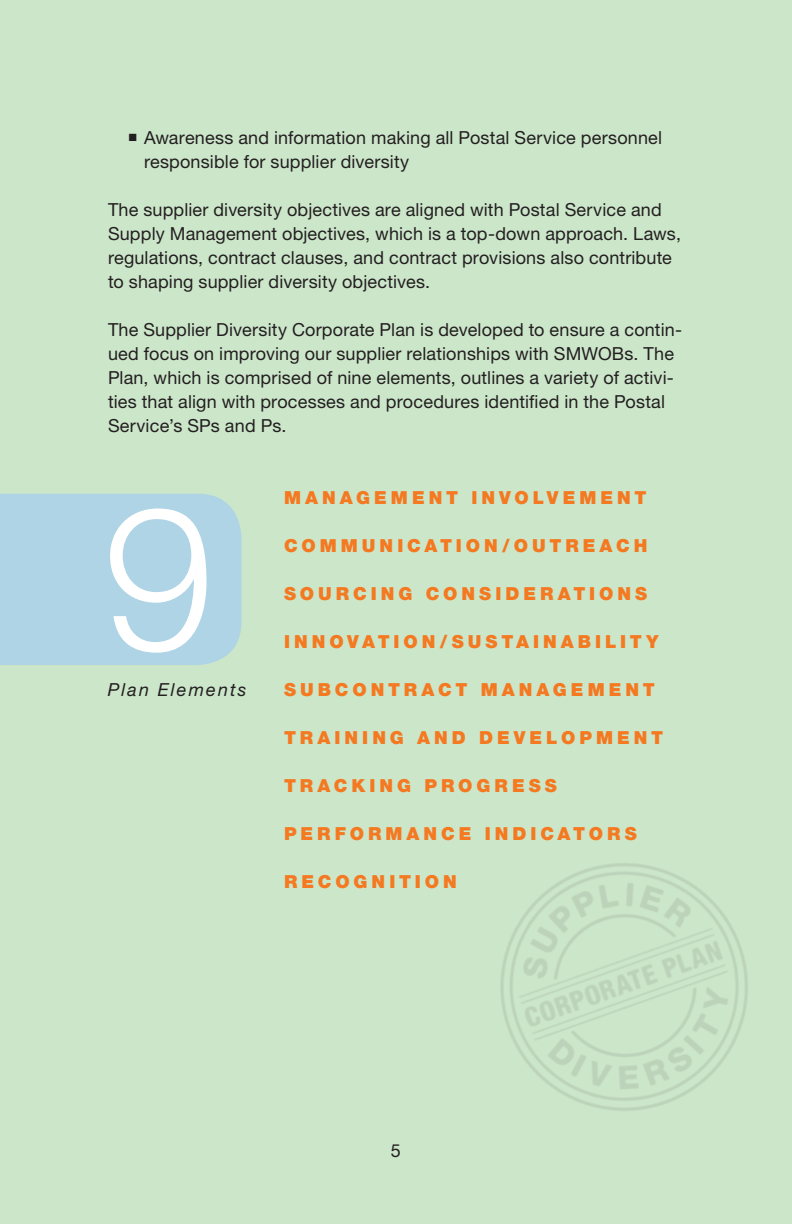
<style>
.page{position:relative;width:792px;height:1224px;background:#cce6ca}
.page>*{position:absolute;margin:0;border:0;box-sizing:border-box;transform-origin:0 0}
.t1{font:300 200px "Helvetica Neue";color:#fff}
.t2{font:18px/24px "Helvetica Neue";letter-spacing:.01em;color:#231f20}
.t3{font:900 18px "Helvetica Neue";letter-spacing:.22em;color:#f47921}
.t4{font:italic 18px "Helvetica Neue";letter-spacing:.12em;color:#231f20}
</style>
<div class="page">
<div style="left:0;top:494px;width:241px;height:171px;background:#aed4e6"></div>
<p class="t2" style="left:144px;top:125px;width:520px">Awareness and information making all Postal Service personnel responsible for supplier diversity</p>
<p class="t2" style="left:108px;top:197px;width:575px">The supplier diversity objectives are aligned with Postal Service and Supply Management objectives, which is a top-down approach. Laws, regulations, contract clauses, and contract provisions also contribute to shaping supplier diversity objectives.</p>
<p class="t2" style="left:108px;top:317px;width:576px">The Supplier Diversity Corporate Plan is developed to ensure a contin&shy;ued focus on improving our supplier relationships with SMWOBs. The Plan, which is comprised of nine elements, outlines a variety of activi&shy;ties that align with processes and procedures identified in the Postal Service’s SPs and Ps.</p>
<p class="t1" style="left:103px;top:456px;width:113px">9</p>
<p class="t4" style="left:108px;top:679px;width:140px">Plan Elements</p>
<p class="t3" style="left:284px;top:487px;width:364px">MANAGEMENT INVOLVEMENT</p>
<p class="t3" style="left:284px;top:535px;width:365px">COMMUNICATION/OUTREACH</p>
<p class="t3" style="left:284px;top:583px;width:365px">SOURCING CONSIDERATIONS</p>
<p class="t3" style="left:284px;top:631px;width:376px">INNOVATION/SUSTAINABILITY</p>
<p class="t3" style="left:284px;top:679px;width:372px">SUBCONTRACT MANAGEMENT</p>
<p class="t3" style="left:284px;top:727px;width:381px">TRAINING AND DEVELOPMENT</p>
<p class="t3" style="left:284px;top:775px;width:274px">TRACKING PROGRESS</p>
<p class="t3" style="left:284px;top:823px;width:354px">PERFORMANCE INDICATORS</p>
<p class="t3" style="left:284px;top:871px;width:174px">RECOGNITION</p>
<p class="t2" style="left:391px;top:1138px;width:12px">5</p>
</div>
